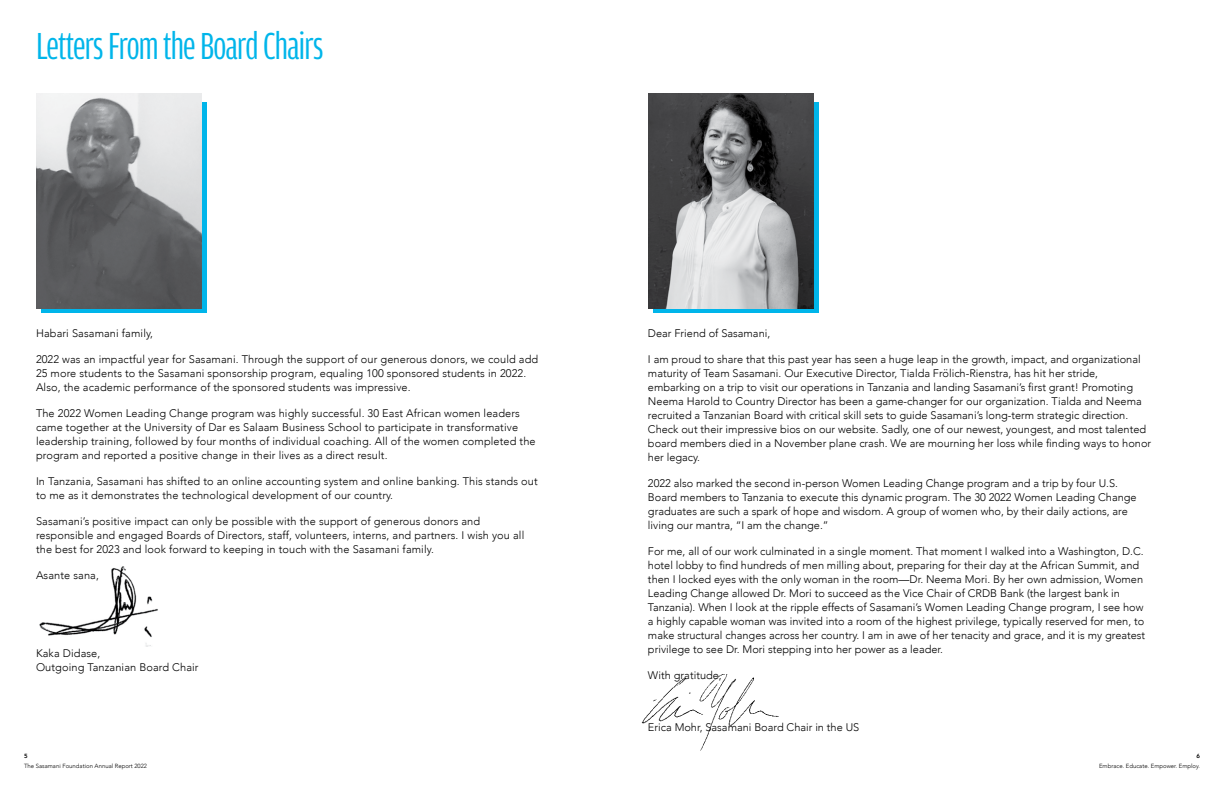
<style>
.page{position:relative;width:1224px;height:792px;background:#fff}
.page>*{position:absolute;margin:0;border:0;box-sizing:border-box;transform-origin:0 0}
.t1{font:40px "Amplitude Comp";letter-spacing:-.02em;color:#00b5ea}
.t2{font:300 11px/14px "Avenir";color:#000}
.t3{font:300 6px "Avenir";color:#000}
.t4{font:800 6px "Avenir";color:#000}
</style>
<div class="page">
<img style="left:39px;top:566px;width:119px;height:81px">
<img style="left:641px;top:675px;width:138px;height:76px">
<div style="left:41px;top:102px;width:166px;height:211px;background:#00b5ea"></div>
<div style="left:653px;top:102px;width:166px;height:211px;background:#00b5ea"></div>
<img style="left:36px;top:93px;width:166px;height:215px">
<img style="left:648px;top:93px;width:166px;height:215px">
<h1 class="t1" style="left:36px;top:25px;width:289px">Letters From the Board Chairs</h1>
<p class="t2" style="left:36px;top:327px;width:119px">Habari Sasamani family,</p>
<p class="t2" style="left:36px;top:353px;width:504px">2022 was an impactful year for Sasamani. Through the support of our generous donors, we could add<br>25 more students to the Sasamani sponsorship program, equaling 100 sponsored students in 2022.<br>Also, the academic performance of the sponsored students was impressive.</p>
<p class="t2" style="left:36px;top:407px;width:501px">The 2022 Women Leading Change program was highly successful. 30 East African women leaders came together at the University of Dar es Salaam Business School to participate in transformative leadership training, followed by four months of individual coaching. All of the women completed the program and reported a positive change in their lives as a direct result.</p>
<p class="t2" style="left:36px;top:475px;width:503px">In Tanzania, Sasamani has shifted to an online accounting system and online banking. This stands out to me as it demonstrates the technological development of our country.</p>
<p class="t2" style="left:36px;top:515px;width:490px">Sasamani’s positive impact can only be possible with the support of generous donors and responsible and engaged Boards of Directors, staff, volunteers, interns, and partners. I wish you all the best for 2023 and look forward to keeping in touch with the Sasamani family.</p>
<p class="t2" style="left:36px;top:569px;width:64px">Asante sana,</p>
<p class="t2" style="left:36px;top:647px;width:164px">Kaka Didase,<br>Outgoing Tanzanian Board Chair</p>
<p class="t4" style="left:24px;top:751px;width:5px">5</p>
<p class="t3" style="left:24px;top:762px;width:125px">The Sasamani Foundation Annual Report 2022</p>
<p class="t2" style="left:648px;top:327px;width:124px">Dear Friend of Sasamani,</p>
<p class="t2" style="left:648px;top:353px;width:505px">I am proud to share that this past year has seen a huge leap in the growth, impact, and organizational maturity of Team Sasamani. Our Executive Director, Tialda Frölich-Rienstra, has hit her stride, embarking on a trip to visit our operations in Tanzania and landing Sasamani’s first grant! Promoting Neema Harold to Country Director has been a game-changer for our organization. Tialda and Neema recruited a Tanzanian Board with critical skill sets to guide Sasamani’s long-term strategic direction.<br>Check out their impressive bios on our website. Sadly, one of our newest, youngest, and most talented board members died in a November plane crash. We are mourning her loss while finding ways to honor her legacy.</p>
<p class="t2" style="left:648px;top:477px;width:490px">2022 also marked the second in-person Women Leading Change program and a trip by four U.S.<br>Board members to Tanzania to execute this dynamic program. The 30 2022 Women Leading Change graduates are such a spark of hope and wisdom. A group of women who, by their daily actions, are living our mantra, “I am the change.”</p>
<p class="t2" style="left:648px;top:545px;width:499px">For me, all of our work culminated in a single moment. That moment I walked into a Washington, D.C. hotel lobby to find hundreds of men milling about, preparing for their day at the African Summit, and then I locked eyes with the only woman in the room—Dr. Neema Mori. By her own admission, Women Leading Change allowed Dr. Mori to succeed as the Vice Chair of CRDB Bank (the largest bank in Tanzania). When I look at the ripple effects of Sasamani’s Women Leading Change program, I see how a highly capable woman was invited into a room of the highest privilege, typically reserved for men, to make structural changes across her country. I am in awe of her tenacity and grace, and it is my greatest privilege to see Dr. Mori stepping into her power as a leader.</p>
<p class="t2" style="left:648px;top:669px;width:75px">With gratitude,</p>
<p class="t2" style="left:648px;top:721px;width:213px">Erica Mohr, Sasamani Board Chair in the US</p>
<p class="t4" style="left:1196px;top:751px;width:5px">6</p>
<p class="t3" style="left:1099px;top:762px;width:102px">Embrace. Educate. Empower. Employ.</p>
</div>
